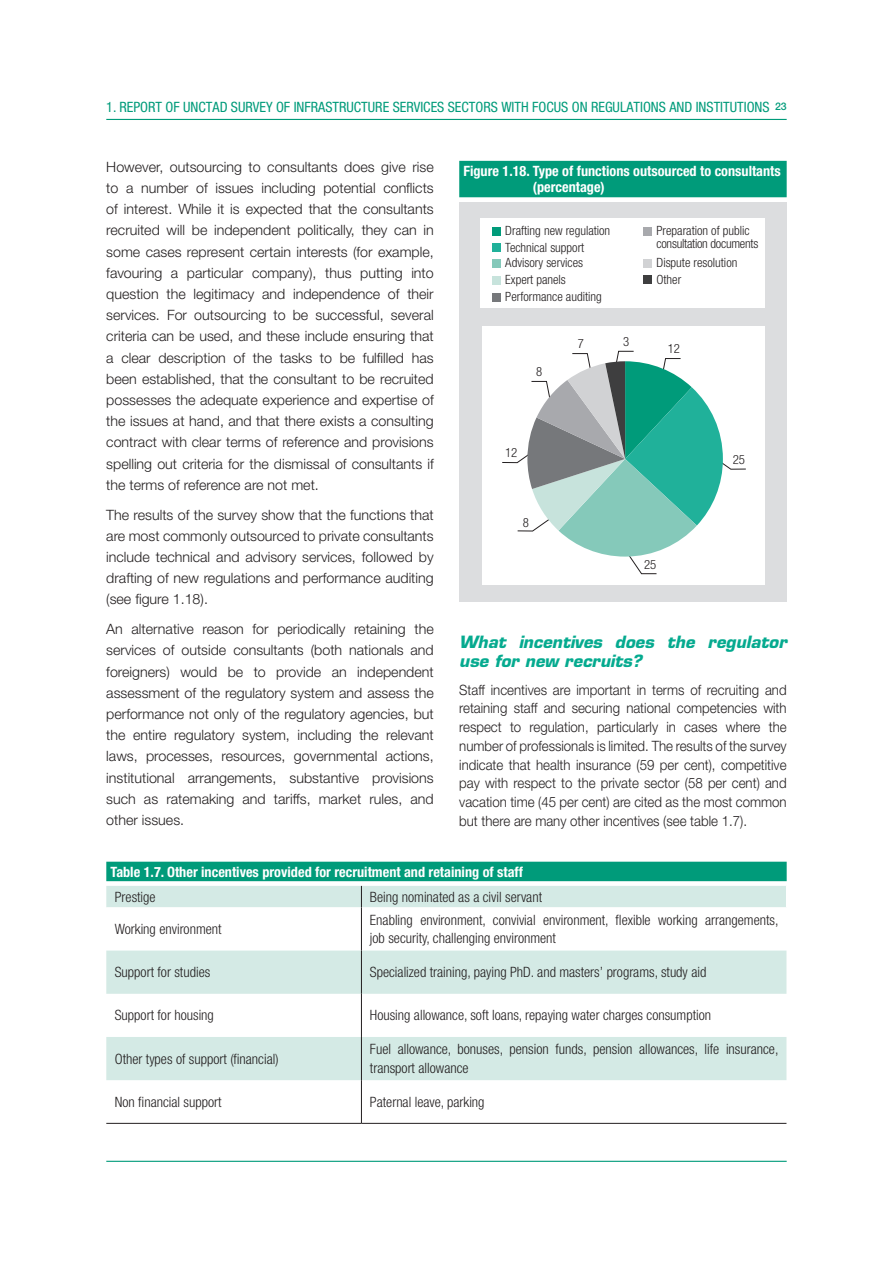
<style>
.page{position:relative;width:893px;height:1263px;background:#fff}
.page>*{position:absolute;margin:0;border:0;box-sizing:border-box;transform-origin:0 0}
.t1{font:italic 700 16.5px/19.5px "Eurostile LT Std";color:#05aa8f}
.t2{font:300 14.25px/21.1px "Helvetica Neue LT Std";color:#231f20;text-align:justify}
.t3{font:300 condensed 14.25px/18.8px "Helvetica Neue LT Std";color:#231f20}
.t4{font:300 14.25px/18.8px "Helvetica Neue LT Std";color:#231f20;text-align:justify;scale:.93 1}
.t5{font:700 condensed 14.25px/16.5px "Helvetica Neue LT Std";color:#fff}
.t6{font:condensed 14.25px "Helvetica Neue LT Std";color:#009b7a}
.t7{font:300 condensed 12.75px/16px "Helvetica Neue LT Std";color:#231f20}
.t8{font:300 condensed 12.75px/12.8px "Helvetica Neue LT Std";letter-spacing:-.02em;color:#231f20}
</style>
<div class="page">
<hr style="left:106px;top:119px;width:681px;height:1px;background:#009b7a">
<hr style="left:106px;top:1161px;width:681px;height:1px;background:#009b7a">
<div style="left:459px;top:161px;width:328px;height:36px;background:#009b7a"></div>
<div style="left:459px;top:202px;width:328px;height:400px;background:#dcdddf"></div>
<div style="left:482px;top:326px;width:282px;height:259px;background:#fff"></div>
<div style="left:480px;top:218px;width:285px;height:89px;background:#fff"></div>
<div style="left:492px;top:227px;width:8px;height:8px;background:#009b7a"></div>
<div style="left:492px;top:243px;width:8px;height:9px;background:#20b19a"></div>
<div style="left:492px;top:259px;width:8px;height:8px;background:#85c9ba"></div>
<div style="left:492px;top:293px;width:8px;height:8px;background:#76787b"></div>
<div style="left:492px;top:276px;width:8px;height:8px;background:#c7e3dc"></div>
<div style="left:643px;top:227px;width:8px;height:8px;background:#a8a9ad"></div>
<div style="left:643px;top:259px;width:8px;height:8px;background:#d1d2d4"></div>
<div style="left:643px;top:275px;width:8px;height:9px;background:#3e3e3f"></div>
<svg style="left:106px;top:907px;width:680px;height:216px"></svg>
<svg style="left:106px;top:950px;width:680px;height:130px;fill:#d4eae5"></svg>
<hr style="left:106px;top:1123px;width:255px;height:1px;background:#231f20">
<hr style="left:361px;top:1123px;width:425px;height:1px;background:#231f20">
<hr style="left:361px;top:907px;width:1px;height:43px;background:#231f20">
<hr style="left:361px;top:950px;width:1px;height:44px;background:#231f20">
<hr style="left:361px;top:994px;width:1px;height:43px;background:#231f20">
<hr style="left:361px;top:1037px;width:1px;height:43px;background:#231f20">
<hr style="left:361px;top:1080px;width:1px;height:43px;background:#231f20">
<div style="left:106px;top:886px;width:680px;height:21px;background:#d4eae5"></div>
<div style="left:106px;top:862px;width:681px;height:19px;background:#009b7a"></div>
<svg style="left:502px;top:351px;width:244px;height:223px"></svg>
<p class="t6" style="left:106px;top:99px;width:682px">1. REPORT OF UNCTAD SURVEY OF INFRASTRUCTURE SERVICES SECTORS WITH FOCUS ON REGULATIONS AND INSTITUTIONS <sup>23</sup></p>
<p class="t2" style="left:106px;top:156px;width:329px">However, outsourcing to consultants does give rise to a number of issues including potential conflicts of interest. While it is expected that the consultants recruited will be independent politically, they can in some cases represent certain interests (for example, favouring a particular company), thus putting into question the legitimacy and independence of their services. For outsourcing to be successful, several criteria can be used, and these include ensuring that a clear description of the tasks to be fulfilled has been established, that the consultant to be recruited possesses the adequate experience and expertise of the issues at hand, and that there exists a consulting contract with clear terms of reference and provisions spelling out criteria for the dismissal of consultants if the terms of reference are not met.</p>
<p class="t2" style="left:106px;top:504px;width:329px">The results of the survey show that the functions that are most commonly outsourced to private consultants include technical and advisory services, followed by drafting of new regulations and performance auditing (see figure 1.18).</p>
<p class="t2" style="left:106px;top:618px;width:329px">An alternative reason for periodically retaining the services of outside consultants (both nationals and foreigners) would be to provide an independent assessment of the regulatory system and assess the performance not only of the regulatory agencies, but the entire regulatory system, including the relevant laws, processes, resources, governmental actions, institutional arrangements, substantive provisions such as ratemaking and tariffs, market rules, and other issues.</p>
<p class="t5" style="left:533px;top:162px;width:250px;text-indent:-69px">Figure 1.18. Type of functions outsourced to consultants (percentage)</p>
<p class="t7" style="left:505px;top:223px;width:106px">Drafting new regulation<br>Technical support<br>Advisory services</p>
<p class="t7" style="left:505px;top:288px;width:98px">Performance auditing</p>
<p class="t7" style="left:505px;top:271px;width:62px">Expert panels</p>
<p class="t7" style="left:536px;top:364px;width:8px">8</p>
<p class="t7" style="left:578px;top:336px;width:8px">7</p>
<p class="t7" style="left:623px;top:333px;width:8px">3</p>
<p class="t8" style="left:656px;top:224px;width:103px">Preparation of public consultation documents</p>
<p class="t7" style="left:656px;top:254px;width:82px;line-height:16.8px">Dispute resolution<br>Other</p>
<p class="t7" style="left:668px;top:341px;width:14px">12</p>
<p class="t7" style="left:644px;top:557px;width:14px">25</p>
<p class="t1" style="left:459px;top:632px;width:329px">What incentives does the regulator use for new recruits?</p>
<p class="t4" style="left:459px;top:680px;width:354px">Staff incentives are important in terms of recruiting and retaining staff and securing national competencies with respect to regulation, particularly in cases where the number of professionals is limited. The results of the survey indicate that health insurance (59 per cent), competitive pay with respect to the private sector (58 per cent) and vacation time (45 per cent) are cited as the most common but there are many other incentives (see table 1.7).</p>
<p class="t5" style="left:111px;top:863px;width:414px">Table 1.7. Other incentives provided for recruitment and retaining of staff</p>
<p class="t3" style="left:115px;top:887px;width:42px">Prestige</p>
<p class="t3" style="left:370px;top:887px;width:174px">Being nominated as a civil servant</p>
<p class="t3" style="left:115px;top:919px;width:108px">Working environment</p>
<p class="t3" style="left:370px;top:910px;width:410px">Enabling environment, convivial environment, flexible working arrangements, job security, challenging environment</p>
<p class="t3" style="left:115px;top:963px;width:97px">Support for studies</p>
<p class="t3" style="left:370px;top:963px;width:338px">Specialized training, paying PhD. and masters’ programs, study aid</p>
<p class="t3" style="left:115px;top:1006px;width:101px">Support for housing</p>
<p class="t3" style="left:370px;top:1006px;width:343px">Housing allowance, soft loans, repaying water charges consumption</p>
<p class="t3" style="left:115px;top:1049px;width:165px">Other types of support (financial)</p>
<p class="t3" style="left:370px;top:1040px;width:410px">Fuel allowance, bonuses, pension funds, pension allowances, life insurance, transport allowance</p>
<p class="t3" style="left:115px;top:1092px;width:108px">Non financial support</p>
<p class="t3" style="left:370px;top:1092px;width:116px">Paternal leave, parking</p>
</div>
